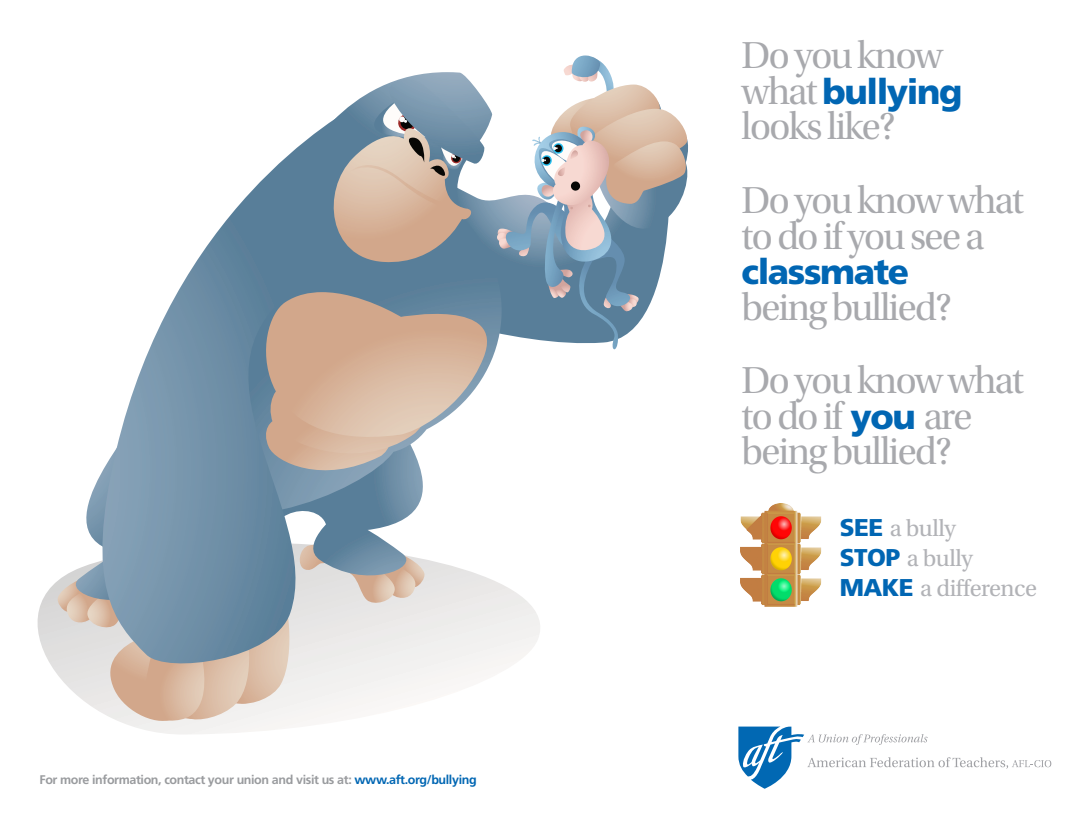
<style>
.page{position:relative;width:1092px;height:822px;background:#fff}
.page>*{position:absolute;margin:0;border:0;box-sizing:border-box;transform-origin:0 0}
.t1{font:39.38px/35.6px "Utopia Std Subh";letter-spacing:-.04em;color:#a8a9ad}
.t2{font:900 35px "Frutiger LT Std";letter-spacing:-.04em;color:#0166b3}
.t3{font:24.25px/30px "Utopia Std";letter-spacing:-.02em;color:#b2b3b7}
.t4{font:700 12.5px "Frutiger LT Std";letter-spacing:-.03em;color:#999b9e}
.s1{color:#0166b3}
.s2{font-family:"Utopia Std Subh";font-weight:400;font-size:39.38px;color:#a8a9ad}
.s3{font-family:"Frutiger LT Std";font-weight:900;font-size:35px;color:#0166b3}
.s4{font-family:"Frutiger LT Std";font-weight:900;color:#0166b3}
</style>
<div class="page">
<svg style="left:37px;top:562px;width:503px;height:172px"></svg>
<svg style="left:37px;top:562px;width:19px;height:17px"></svg>
<svg style="left:56px;top:562px;width:370px;height:165px"></svg>
<svg style="left:365px;top:200px;width:130px;height:362px"></svg>
<svg style="left:84px;top:158px;width:281px;height:516px"></svg>
<svg style="left:285px;top:72px;width:208px;height:213px"></svg>
<svg style="left:317px;top:80px;width:167px;height:185px;background:#a2a6a8"></svg>
<svg style="left:261px;top:455px;width:183px;height:30px;background:#9caab4"></svg>
<svg style="left:247px;top:292px;width:248px;height:163px;background:#c2b0a3"></svg>
<svg style="left:495px;top:55px;width:193px;height:296px"></svg>
<svg style="left:738px;top:726px;width:313px;height:62px"></svg>
<img style="left:740px;top:504px;width:81px;height:102px">
<p class="t4" style="left:39px;top:772px;width:438px">For more information, contact your union and visit us at: <span class="s1">www.aft.org/bullying</span></p>
<p class="t1" style="left:741px;top:38px;width:203px">Do you know</p>
<p class="t2" style="left:741px;top:70px;width:222px"><span class="s2">what</span> bullying</p>
<p class="t1" style="left:741px;top:109px;width:155px">looks like?</p>
<p class="t1" style="left:741px;top:183px;width:284px">Do you know what to do if you see a</p>
<p class="t2" style="left:741px;top:250px;width:169px">classmate</p>
<p class="t1" style="left:741px;top:271px;width:284px;line-height:73.4px">being bullied?<br>Do you know what</p>
<p class="t1" style="left:741px;top:398px;width:232px">to do if <span class="s3">you</span> are being bullied?</p>
<p class="t3" style="left:839px;top:513px;width:199px"><span class="s4">SEE</span> a bully<br><span class="s4">STOP</span> a bully<br><span class="s4">MAKE</span> a difference</p>
</div>
